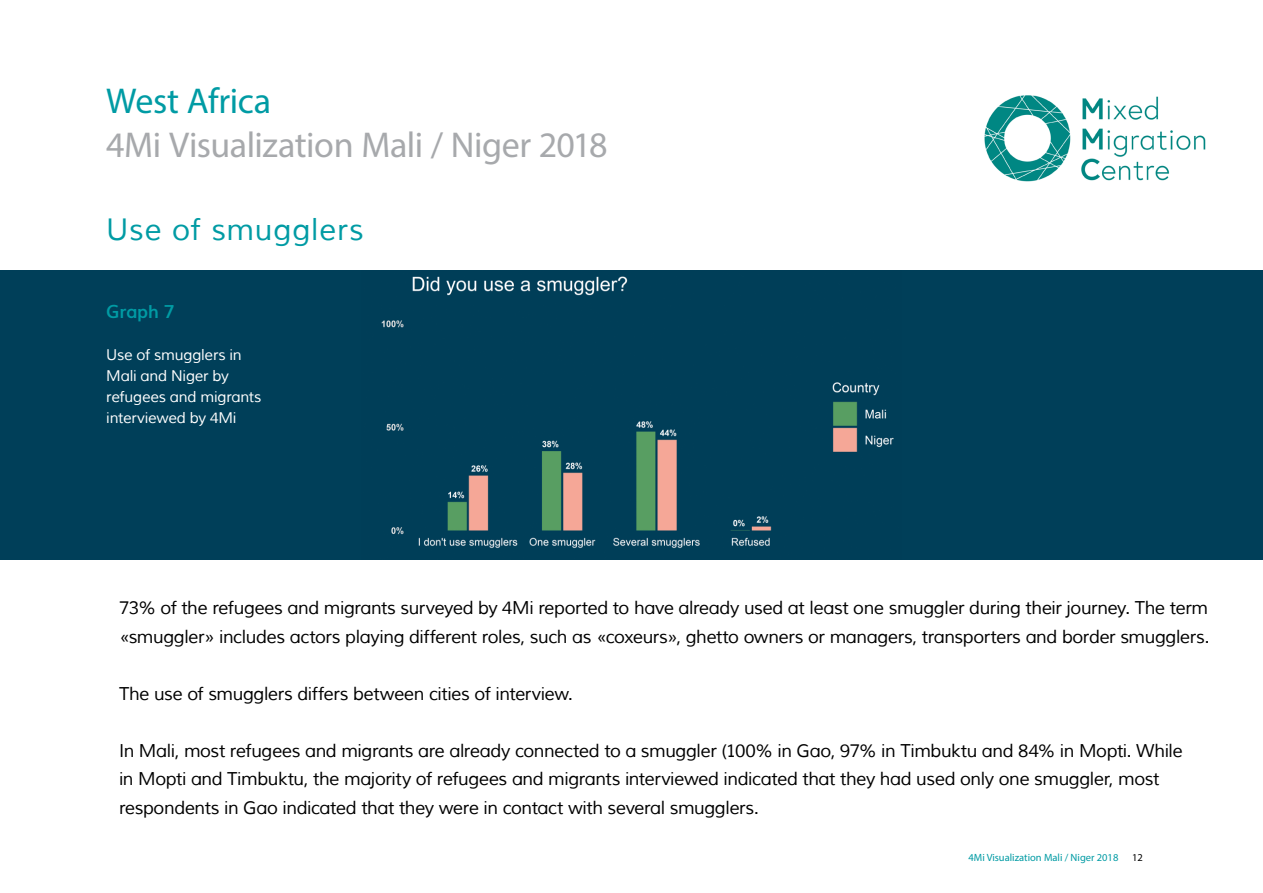
<style>
.page{position:relative;width:1263px;height:893px;background:#fff}
.page>*{position:absolute;margin:0;border:0;box-sizing:border-box;transform-origin:0 0}
.t1{font:36px "Myriad Pro";letter-spacing:-.015em;color:#a7a9ac}
.t2{font:36px "Myriad Pro";letter-spacing:-.01em;color:#009ba4}
.t3{font:30px "Muli";letter-spacing:.02em;color:#009ba4}
.t4{font:18px/28.5px "Muli";letter-spacing:-.025em;color:#000}
.t5{font:700 18px "Muli";letter-spacing:-.015em;color:#009ba4}
.t6{font:15px/21px "Muli";letter-spacing:-.015em;color:#fff}
.t7{font:10.5px "Myriad Pro";color:#009ba4}
.t8{font:10.5px "Myriad Pro";color:#000}
</style>
<div class="page">
<div style="left:0;top:270px;width:1263px;height:289px;background:#003f59"></div>
<img style="left:381px;top:276px;width:513px;height:273px">
<img style="left:984px;top:95px;width:222px;height:87px">
<h1 class="t2" style="left:106px;top:79px;width:166px">West Africa</h1>
<h1 class="t1" style="left:106px;top:123px;width:503px">4Mi Visualization Mali / Niger 2018</h1>
<h2 class="t3" style="left:106px;top:211px;width:259px">Use of smugglers</h2>
<p class="t5" style="left:106px;top:297px;width:70px">Graph 7</p>
<p class="t6" style="left:106px;top:344px;width:157px">Use of smugglers in<br>Mali and Niger by refugees and migrants interviewed by 4Mi</p>
<p class="t4" style="left:119px;top:594px;width:1092px">73% of the refugees and migrants surveyed by 4Mi reported to have already used at least one smuggler during their journey. The term «smuggler» includes actors playing different roles, such as «coxeurs», ghetto owners or managers, transporters and border smugglers.</p>
<p class="t4" style="left:119px;top:680px;width:455px">The use of smugglers differs between cities of interview.</p>
<p class="t4" style="left:119px;top:737px;width:1065px">In Mali, most refugees and migrants are already connected to a smuggler (100% in Gao, 97% in Timbuktu and 84% in Mopti. While in Mopti and Timbuktu, the majority of refugees and migrants interviewed indicated that they had used only one smuggler, most respondents in Gao indicated that they were in contact with several smugglers.</p>
<p class="t7" style="left:968px;top:851px;width:151px">4Mi Visualization Mali / Niger 2018</p>
<p class="t8" style="left:1132px;top:851px;width:12px">12</p>
</div>
